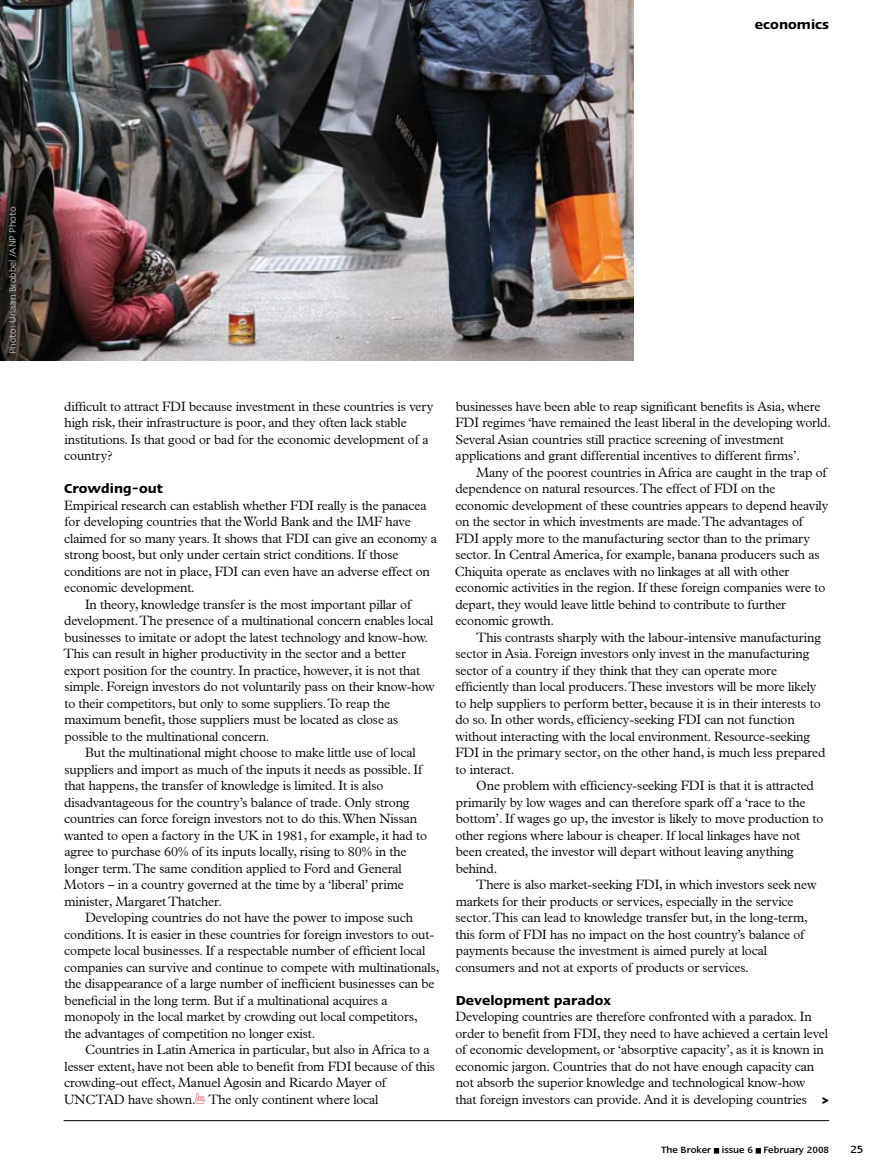
<style>
.page{position:relative;width:893px;height:1170px;background:#fff}
.page>*{position:absolute;margin:0;border:0;box-sizing:border-box;transform-origin:0 0}
.t1{font:600 15px "Linotype Ergo";color:#000}
.t2{font:700 15px "Linotype Ergo";color:#000}
.t3{font:300 13.5px/16.5px "Plantin";letter-spacing:-.01em;color:#000}
.t4{font:500 12px "Linotype Ergo";color:#000}
.t5{font:10.5px "Linotype Ergo";color:#c5c6c8}
.t6{font:500 10.5px "Linotype Ergo";color:#000}
.s1{font-family:"All My Hands";font-weight:400;color:#da1638}
</style>
<div class="page">
<svg style="left:714px;top:1148px;width:5px;height:5px"></svg>
<svg style="left:756px;top:1148px;width:5px;height:5px"></svg>
<hr style="left:64px;top:1120px;width:765px;height:1px;background:#000">
<img style="left:0;top:0;width:634px;height:361px">
<p class="t1" style="left:755px;top:17px;width:76px">economics</p>
<p class="t5" style="left:7px;top:354px;width:149px;rotate:-90deg">Photo: Uriaan Brobbel /ANP Photo</p>
<p class="t3" style="left:64px;top:398px;width:371px">difficult to attract FDI because investment in these countries is very high risk, their infrastructure is poor, and they often lack stable institutions. Is that good or bad for the economic development of a country?</p>
<p class="t1" style="left:64px;top:480px;width:101px">Crowding-out</p>
<p class="t3" style="left:64px;top:497px;width:364px">Empirical research can establish whether FDI really is the panacea</p>
<p class="t3" style="left:64px;top:513px;width:348px">for developing countries that the World Bank and the IMF have</p>
<p class="t3" style="left:64px;top:530px;width:374px">claimed for so many years. It shows that FDI can give an economy a</p>
<p class="t3" style="left:64px;top:546px;width:336px">strong boost, but only under certain strict conditions. If those</p>
<p class="t3" style="left:64px;top:563px;width:367px">conditions are not in place, FDI can even have an adverse effect on</p>
<p class="t3" style="left:64px;top:579px;width:132px">economic development.</p>
<p class="t3" style="left:85px;top:596px;width:328px">In theory, knowledge transfer is the most important pillar of</p>
<p class="t3" style="left:64px;top:612px;width:371px">development. The presence of a multinational concern enables local</p>
<p class="t3" style="left:65px;top:629px;width:365px">businesses to imitate or adopt the latest technology and know-how.</p>
<p class="t3" style="left:64px;top:645px;width:344px">This can result in higher productivity in the sector and a better</p>
<p class="t3" style="left:64px;top:662px;width:357px">export position for the country. In practice, however, it is not that</p>
<p class="t3" style="left:64px;top:678px;width:372px">simple. Foreign investors do not voluntarily pass on their know-how</p>
<p class="t3" style="left:64px;top:695px;width:327px">to their competitors, but only to some suppliers. To reap the</p>
<p class="t3" style="left:65px;top:711px;width:335px">maximum benefit, those suppliers must be located as close as</p>
<p class="t3" style="left:65px;top:728px;width:206px">possible to the multinational concern.</p>
<p class="t3" style="left:85px;top:744px;width:332px">But the multinational might choose to make little use of local</p>
<p class="t3" style="left:64px;top:761px;width:360px">suppliers and import as much of the inputs it needs as possible. If</p>
<p class="t3" style="left:64px;top:777px;width:321px">that happens, the transfer of knowledge is limited. It is also</p>
<p class="t3" style="left:64px;top:794px;width:347px">disadvantageous for the country’s balance of trade. Only strong</p>
<p class="t3" style="left:64px;top:810px;width:354px">countries can force foreign investors not to do this. When Nissan</p>
<p class="t3" style="left:64px;top:827px;width:364px">wanted to open a factory in the UK in 1981, for example, it had to</p>
<p class="t3" style="left:64px;top:843px;width:343px">agree to purchase 60% of its inputs locally, rising to 80% in the</p>
<p class="t3" style="left:65px;top:860px;width:339px">longer term. The same condition applied to Ford and General</p>
<p class="t3" style="left:64px;top:876px;width:341px">Motors – in a country governed at the time by a ‘liberal’ prime</p>
<p class="t3" style="left:65px;top:893px;width:159px">minister, Margaret Thatcher.</p>
<p class="t3" style="left:85px;top:909px;width:329px">Developing countries do not have the power to impose such</p>
<p class="t3" style="left:64px;top:926px;width:372px">conditions. It is easier in these countries for foreign investors to out-</p>
<p class="t3" style="left:64px;top:942px;width:363px">compete local businesses. If a respectable number of efficient local</p>
<p class="t3" style="left:64px;top:959px;width:377px">companies can survive and continue to compete with multinationals,</p>
<p class="t3" style="left:64px;top:975px;width:372px">the disappearance of a large number of inefficient businesses can be</p>
<p class="t3" style="left:65px;top:992px;width:325px">beneficial in the long term. But if a multinational acquires a</p>
<p class="t3" style="left:65px;top:1008px;width:355px">monopoly in the local market by crowding out local competitors,</p>
<p class="t3" style="left:64px;top:1025px;width:252px">the advantages of competition no longer exist.</p>
<p class="t3" style="left:85px;top:1041px;width:346px">Countries in Latin America in particular, but also in Africa to a</p>
<p class="t3" style="left:65px;top:1058px;width:372px">lesser extent, have not been able to benefit from FDI because of this</p>
<p class="t3" style="left:64px;top:1074px;width:324px">crowding-out effect, Manuel Agosin and Ricardo Mayer of</p>
<p class="t3" style="left:64px;top:1091px;width:316px">UNCTAD have shown.<span class="s1">1</span> The only continent where local</p>
<p class="t3" style="left:455px;top:398px;width:377px">businesses have been able to reap significant benefits is Asia, where FDI regimes ‘have remained the least liberal in the developing world.<br>Several Asian countries still practice screening of investment applications and grant differential incentives to different firms’.</p>
<p class="t3" style="left:455px;top:464px;width:375px;text-indent:21px">Many of the poorest countries in Africa are caught in the trap of dependence on natural resources. The effect of FDI on the economic development of these countries appears to depend heavily on the sector in which investments are made. The advantages of FDI apply more to the manufacturing sector than to the primary sector. In Central America, for example, banana producers such as Chiquita operate as enclaves with no linkages at all with other economic activities in the region. If these foreign companies were to depart, they would leave little behind to contribute to further economic growth.</p>
<p class="t3" style="left:455px;top:629px;width:372px;text-indent:21px">This contrasts sharply with the labour-intensive manufacturing sector in Asia. Foreign investors only invest in the manufacturing sector of a country if they think that they can operate more efficiently than local producers. These investors will be more likely to help suppliers to perform better, because it is in their interests to do so. In other words, efficiency-seeking FDI can not function without interacting with the local environment. Resource-seeking FDI in the primary sector, on the other hand, is much less prepared to interact.</p>
<p class="t3" style="left:455px;top:777px;width:369px;text-indent:21px">One problem with efficiency-seeking FDI is that it is attracted primarily by low wages and can therefore spark off a ‘race to the bottom’. If wages go up, the investor is likely to move production to other regions where labour is cheaper. If local linkages have not been created, the investor will depart without leaving anything behind.</p>
<p class="t3" style="left:455px;top:876px;width:363px;text-indent:21px">There is also market-seeking FDI, in which investors seek new markets for their products or services, especially in the service sector. This can lead to knowledge transfer but, in the long-term, this form of FDI has no impact on the host country’s balance of payments because the investment is aimed purely at local consumers and not at exports of products or services.</p>
<p class="t1" style="left:456px;top:992px;width:157px">Development paradox</p>
<p class="t3" style="left:455px;top:1008px;width:374px">Developing countries are therefore confronted with a paradox. In order to benefit from FDI, they need to have achieved a certain level of economic development, or ‘absorptive capacity’, as it is known in economic jargon. Countries that do not have enough capacity can not absorb the superior knowledge and technological know-how that foreign investors can provide. And it is developing countries</p>
<p class="t2" style="left:822px;top:1092px;width:9px">&gt;</p>
<p class="t6" style="left:661px;top:1144px;width:170px">The Broker issue 6 February 2008</p>
<p class="t4" style="left:850px;top:1143px;width:13px">25</p>
</div>
